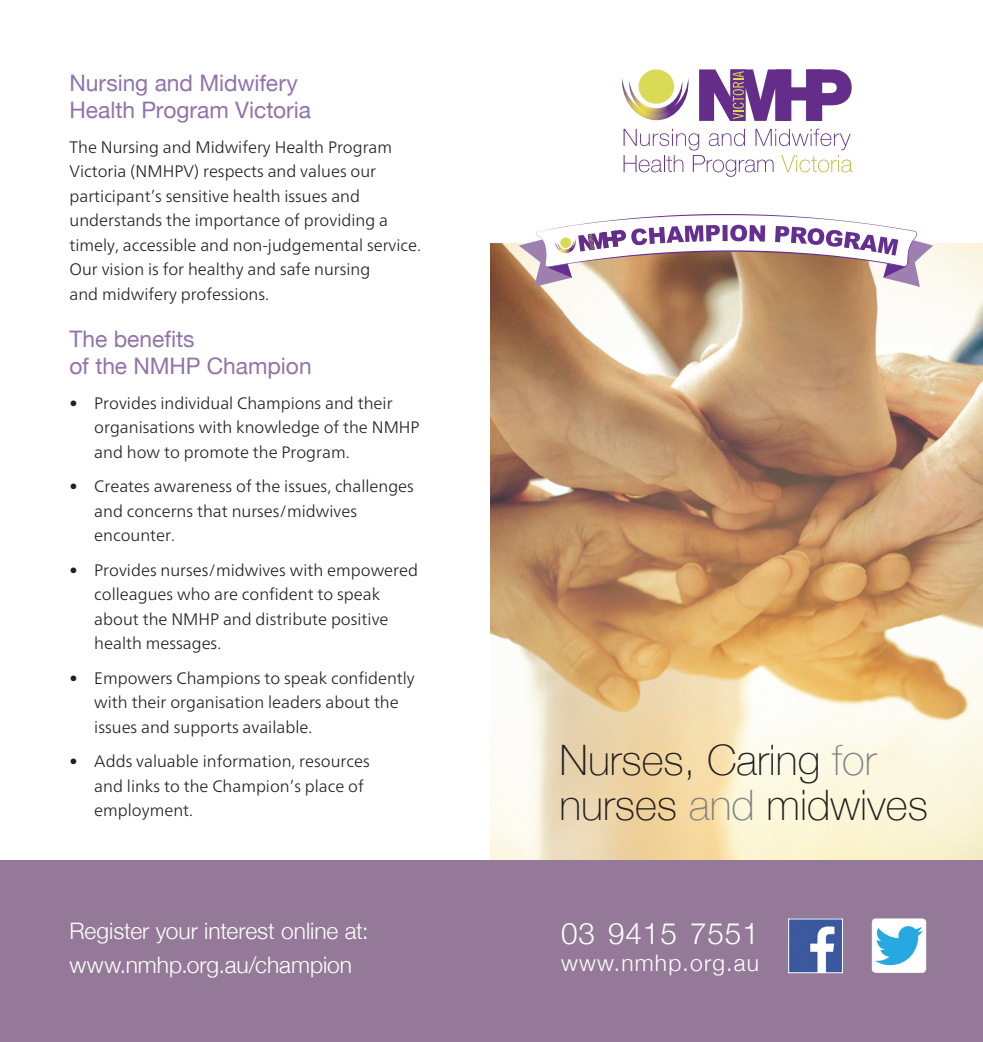
<style>
.page{position:relative;width:983px;height:1042px;background:#fff}
.page>*{position:absolute;margin:0;border:0;box-sizing:border-box;transform-origin:0 0}
.t1{font:100 42px/45.5px "Helvetica Neue";color:#231f20}
.t2{font:300 29.75px "Helvetica Neue";letter-spacing:.03em;color:#fff}
.t3{font:22.75px/27.3px "Helvetica Neue";color:#9173aa}
.t4{font:300 22.75px/33.2px "Helvetica Neue";color:#fff}
.t5{font:300 22.75px "Helvetica Neue";letter-spacing:.05em;color:#fff}
.Text_Indent{font:300 16.62px/24.5px "Frutiger Neue LT";color:#231f20}
.Text{font:300 16.62px/24.5px "Frutiger Neue LT";color:#231f20}
.s1{color:#808285}
</style>
<div class="page">
<img style="left:490px;top:244px;width:492px;height:617px">
<svg style="left:518px;top:214px;width:414px;height:73px"></svg>
<img style="left:622px;top:78px;width:67px;height:43px">
<img style="left:629px;top:81px;width:54px;height:33px">
<div style="left:638px;top:69px;width:36px;height:35px;background:#d9da55;border-radius:50%"></div>
<svg style="left:699px;top:69px;width:152px;height:52px"></svg>
<svg style="left:623px;top:129px;width:229px;height:48px"></svg>
<div style="left:0;top:861px;width:982px;height:181px;background:#947a98"></div>
<div style="left:872px;top:919px;width:53px;height:53px;background:#fff;border-radius:4px"></div>
<div style="left:871px;top:919px;width:54px;height:53px;border:1px solid #fff;border-radius:4px"></div>
<svg style="left:875px;top:926px;width:47px;height:39px"></svg>
<img style="left:790px;top:921px;width:50px;height:50px">
<div style="left:788px;top:919px;width:54px;height:54px;border:1px solid #fff"></div>
<p class="t3" style="left:69px;top:71px;width:243px">Nursing and Midwifery<br>Health Program Victoria</p>
<p class="Text" style="left:69px;top:135px;width:353px">The Nursing and Midwifery Health Program Victoria (NMHPV) respects and values our participant’s sensitive health issues and understands the importance of providing a timely, accessible and non-judgemental service.<br>Our vision is for healthy and safe nursing<br>and midwifery professions.</p>
<p class="t3" style="left:69px;top:327px;width:244px">The benefits<br>of the NMHP Champion</p>
<p class="Text_Indent" style="left:94px;top:390px;width:326px;text-indent:-25px">• Provides individual Champions and their organisations with knowledge of the NMHP and how to promote the Program.</p>
<p class="Text_Indent" style="left:94px;top:474px;width:321px;text-indent:-25px">• Creates awareness of the issues, challenges and concerns that nurses/midwives encounter.</p>
<p class="Text_Indent" style="left:94px;top:557px;width:325px;text-indent:-25px">• Provides nurses/midwives with empowered colleagues who are confident to speak about the NMHP and distribute positive health messages.</p>
<p class="Text_Indent" style="left:94px;top:665px;width:322px;text-indent:-25px">• Empowers Champions to speak confidently with their organisation leaders about the issues and supports available.</p>
<p class="Text_Indent" style="left:94px;top:749px;width:277px;text-indent:-25px">• Adds valuable information, resources and links to the Champion’s place of employment.</p>
<p class="t1" style="left:559px;top:735px;width:370px">Nurses, Caring <span class="s1">for </span>nurses <span class="s1">and</span> midwives</p>
<p class="t4" style="left:69px;top:913px;width:300px">Register your interest online at: www.nmhp.org.au/champion</p>
<p class="t2" style="left:561px;top:909px;width:199px">03 9415 7551</p>
<p class="t5" style="left:561px;top:944px;width:199px">www.nmhp.org.au</p>
</div>
